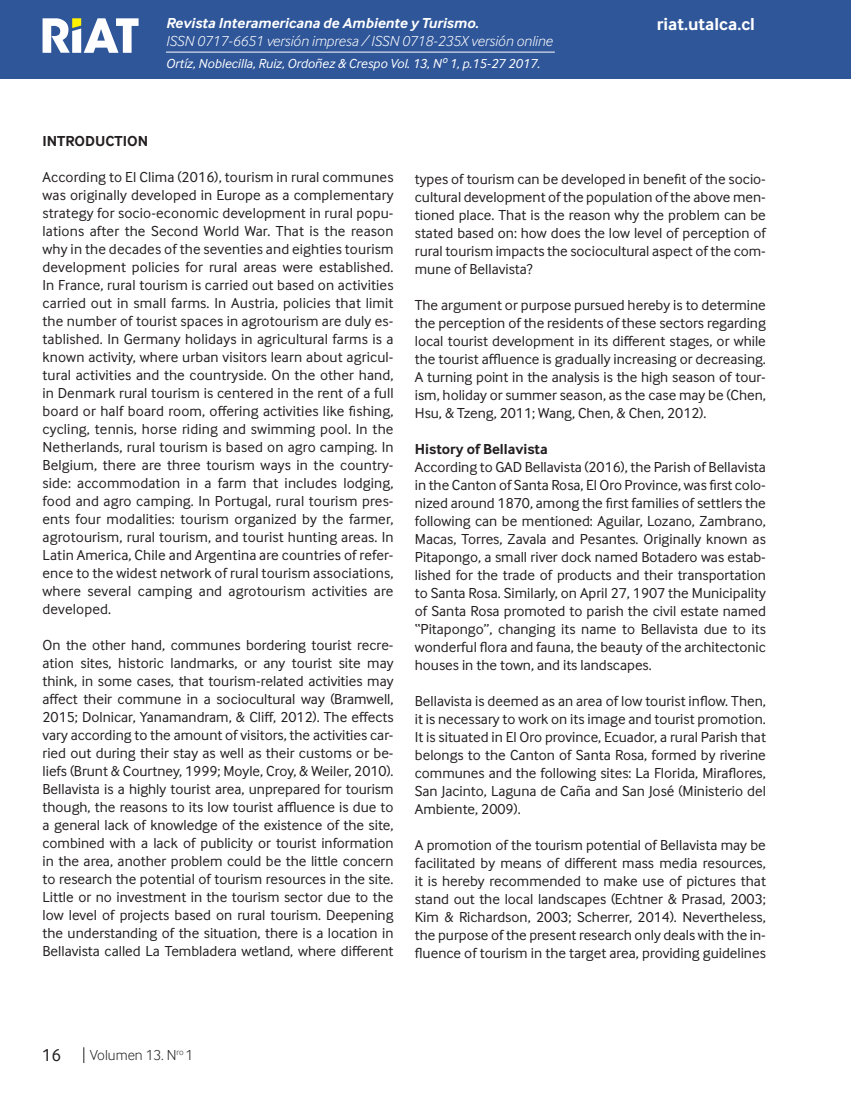
<style>
.page{position:relative;width:851px;height:1106px;background:#fff}
.page>*{position:absolute;margin:0;border:0;box-sizing:border-box;transform-origin:0 0}
.t1{font:700 18px "Inter Face";color:#fff}
.t2{font:18px "Inter Face";color:#231f20}
.Cuerpo_de_Texto{font:15px/18px "Inter Face";color:#231f20;text-align:justify}
.t3{font:italic 300 15px "Inter Face";color:#fff}
.t4{font:italic 700 15px "Inter Face";color:#fff}
.Cuerpo_de_Texto-2{font:700 15px "Inter Face";color:#231f20}
.t5{font:300 15px "Inter Face";color:#231f20}
.Cuño_de_pagina{font:italic 13.5px "Inter Face";color:#fff}
</style>
<div class="page">
<div style="left:0;top:0;width:850px;height:79px;background:#2f5699"></div>
<hr style="left:850px;top:0;width:1px;height:79px;background:#2f5699">
<hr style="left:166px;top:52px;width:388px;height:1px;background:#fff">
<svg style="left:43px;top:18px;width:95px;height:35px"></svg>
<svg style="left:83px;top:1047px;width:1px;height:16px"></svg>
<p class="t4" style="left:166px;top:15px;width:314px">Revista Interamericana de Ambiente y Turismo.</p>
<p class="t3" style="left:166px;top:33px;width:388px">ISSN 0717-6651 versión impresa / ISSN 0718-235X versión online</p>
<p class="Cuño_de_pagina" style="left:166px;top:56px;width:375px">Ortíz, Noblecilla, Ruiz, Ordoñez &amp; Crespo Vol. 13, Nº 1, p.15-27 2017.</p>
<p class="t1" style="left:656px;top:14px;width:99px">riat.utalca.cl</p>
<p class="Cuerpo_de_Texto-2" style="left:43px;top:132px;width:107px">INTRODUCTION</p>
<p class="Cuerpo_de_Texto" style="left:43px;top:168px;width:352px">According to El Clima (2016), tourism in rural communes was originally developed in Europe as a complementary strategy for socio-economic development in rural popu&shy;lations after the Second World War. That is the reason why in the decades of the seventies and eighties tourism development policies for rural areas were established.<br>In France, rural tourism is carried out based on activities carried out in small farms. In Austria, policies that limit the number of tourist spaces in agrotourism are duly es&shy;tablished. In Germany holidays in agricultural farms is a known activity, where urban visitors learn about agricul&shy;tural activities and the countryside. On the other hand, in Denmark rural tourism is centered in the rent of a full board or half board room, offering activities like fishing, cycling, tennis, horse riding and swimming pool. In the Netherlands, rural tourism is based on agro camping. In Belgium, there are three tourism ways in the country&shy;side: accommodation in a farm that includes lodging, food and agro camping. In Portugal, rural tourism pres&shy;ents four modalities: tourism organized by the farmer, agrotourism, rural tourism, and tourist hunting areas. In Latin America, Chile and Argentina are countries of refer&shy;ence to the widest network of rural tourism associations, where several camping and agrotourism activities are developed.</p>
<p class="Cuerpo_de_Texto" style="left:43px;top:636px;width:352px">On the other hand, communes bordering tourist recre&shy;ation sites, historic landmarks, or any tourist site may think, in some cases, that tourism-related activities may affect their commune in a sociocultural way (Bramwell, 2015; Dolnicar, Yanamandram, &amp; Cliff, 2012). The effects vary according to the amount of visitors, the activities car&shy;ried out during their stay as well as their customs or be&shy;liefs (Brunt &amp; Courtney, 1999; Moyle, Croy, &amp; Weiler, 2010).<br>Bellavista is a highly tourist area, unprepared for tourism though, the reasons to its low tourist affluence is due to a general lack of knowledge of the existence of the site, combined with a lack of publicity or tourist information in the area, another problem could be the little concern to research the potential of tourism resources in the site.<br>Little or no investment in the tourism sector due to the low level of projects based on rural tourism. Deepening the understanding of the situation, there is a location in Bellavista called La Tembladera wetland, where different</p>
<p class="Cuerpo_de_Texto" style="left:415px;top:170px;width:352px">types of tourism can be developed in benefit of the socio&shy;cultural development of the population of the above men&shy;tioned place. That is the reason why the problem can be stated based on: how does the low level of perception of rural tourism impacts the sociocultural aspect of the com&shy;mune of Bellavista?</p>
<p class="Cuerpo_de_Texto" style="left:415px;top:296px;width:352px">The argument or purpose pursued hereby is to determine the perception of the residents of these sectors regarding local tourist development in its different stages, or while the tourist affluence is gradually increasing or decreasing.<br>A turning point in the analysis is the high season of tour&shy;ism, holiday or summer season, as the case may be (Chen, Hsu, &amp; Tzeng, 2011; Wang, Chen, &amp; Chen, 2012).</p>
<p class="Cuerpo_de_Texto-2" style="left:415px;top:440px;width:134px">History of Bellavista</p>
<p class="Cuerpo_de_Texto" style="left:415px;top:458px;width:352px">According to GAD Bellavista (2016), the Parish of Bellavista in the Canton of Santa Rosa, El Oro Province, was first colo&shy;nized around 1870, among the first families of settlers the following can be mentioned: Aguilar, Lozano, Zambrano, Macas, Torres, Zavala and Pesantes. Originally known as Pitapongo, a small river dock named Botadero was estab&shy;lished for the trade of products and their transportation to Santa Rosa. Similarly, on April 27, 1907 the Municipality of Santa Rosa promoted to parish the civil estate named “Pitapongo”, changing its name to Bellavista due to its wonderful flora and fauna, the beauty of the architectonic houses in the town, and its landscapes.</p>
<p class="Cuerpo_de_Texto" style="left:415px;top:692px;width:352px">Bellavista is deemed as an area of low tourist inflow. Then, it is necessary to work on its image and tourist promotion.<br>It is situated in El Oro province, Ecuador, a rural Parish that belongs to the Canton of Santa Rosa, formed by riverine communes and the following sites: La Florida, Miraflores, San Jacinto, Laguna de Caña and San José (Ministerio del Ambiente, 2009).</p>
<p class="Cuerpo_de_Texto" style="left:415px;top:836px;width:352px">A promotion of the tourism potential of Bellavista may be facilitated by means of different mass media resources, it is hereby recommended to make use of pictures that stand out the local landscapes (Echtner &amp; Prasad, 2003; Kim &amp; Richardson, 2003; Scherrer, 2014). Nevertheless, the purpose of the present research only deals with the in&shy;fluence of tourism in the target area, providing guidelines</p>
<p class="t2" style="left:42px;top:1045px;width:21px">16</p>
<p class="t5" style="left:90px;top:1046px;width:105px">Volumen 13. N<sup>ro</sup> 1</p>
</div>
